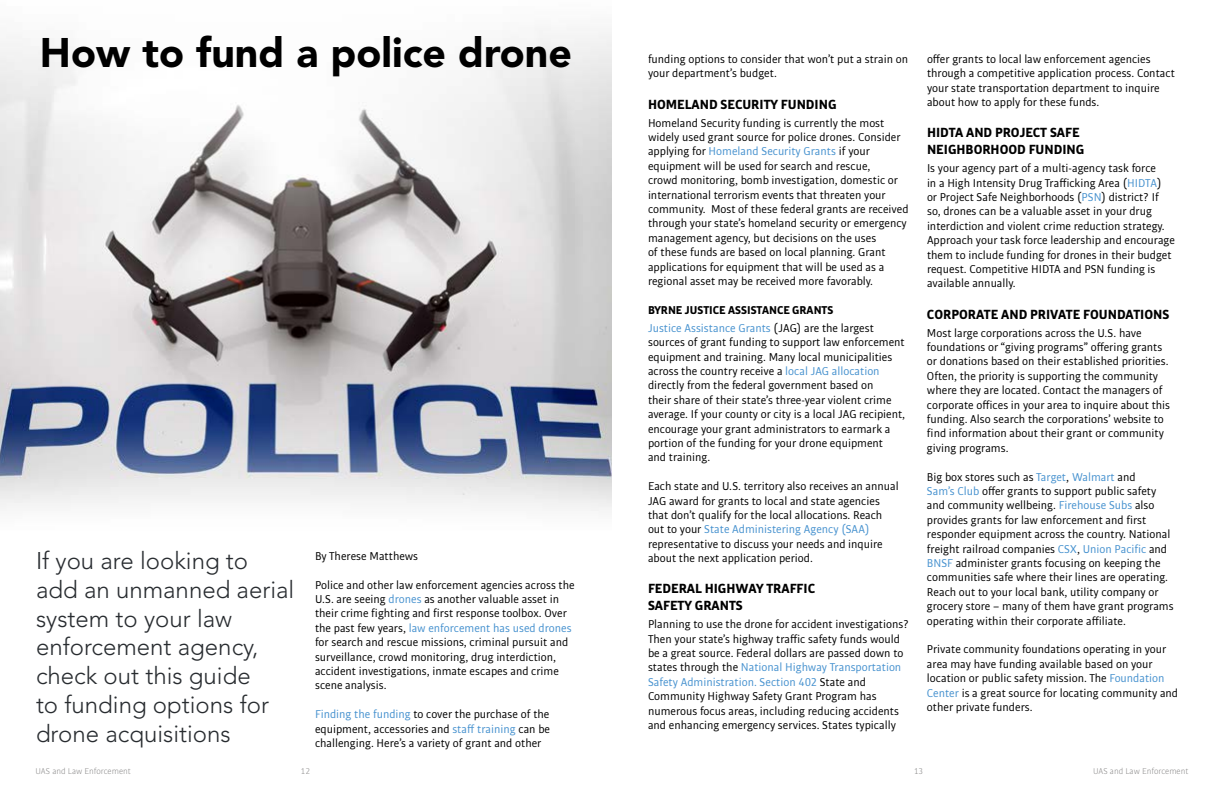
<style>
.page{position:relative;width:1224px;height:792px;background:#fff}
.page>*{position:absolute;margin:0;border:0;box-sizing:border-box;transform-origin:0 0}
.t1{font:900 41px "Avenir LT Std";color:#000}
.t2{font:300 24px/28.8px "Avenir LT Std";color:#282c30}
.t3{font:700 14px/16.8px "Bulo";color:#000}
.t4{font:12px/14.4px "Bulo";color:#000}
.t5{font:700 12px/18px "Bulo";color:#000}
.t6{font:300 9px "Bulo";color:#888787}
.s1{color:#4792cf}
.s2{font-weight:400;color:#4792cf}
.s3{font-weight:400}
</style>
<div class="page">
<img style="left:0;top:30px;width:612px;height:481px">
<h1 class="t1" style="left:40px;top:28px;width:534px">How to fund a police drone</h1>
<h2 class="t2" style="left:36px;top:546px;width:260px">If you are looking to add an unmanned aerial system to your law enforcement agency, check out this guide<br>to funding options for drone acquisitions</h2>
<p class="t4" style="left:315px;top:548px;width:105px">By Therese Matthews</p>
<p class="t4" style="left:315px;top:577px;width:261px">Police and other law enforcement agencies across the U.S. are seeing <span class="s1">drones</span> as another valuable asset in their crime fighting and first response toolbox. Over the past few years, <span class="s1">law enforcement has used drones </span>for search and rescue missions, criminal pursuit and surveillance, crowd monitoring, drug interdiction, accident investigations, inmate escapes and crime scene analysis.</p>
<p class="t4" style="left:315px;top:707px;width:237px;text-align:justify"><span class="s1">Finding the funding</span> to cover the purchase of the equipment, accessories and <span class="s1">staff training</span> can be challenging. Here’s a variety of grant and other</p>
<p class="t4" style="left:648px;top:52px;width:262px">funding options to consider that won’t put a strain on your department’s budget.</p>
<p class="t3" style="left:648px;top:96px;width:190px">HOMELAND SECURITY FUNDING</p>
<p class="t4" style="left:648px;top:115px;width:262px">Homeland Security funding is currently the most widely used grant source for police drones. Consider applying for <span class="s1">Homeland Security Grants</span> if your equipment will be used for search and rescue,<br>crowd monitoring, bomb investigation, domestic or international terrorism events that threaten your community. Most of these federal grants are received through your state’s homeland security or emergency management agency, but decisions on the uses<br>of these funds are based on local planning. Grant applications for equipment that will be used as a regional asset may be received more favorably.</p>
<p class="t5" style="left:648px;top:301px;width:228px">BYRNE JUSTICE ASSISTANCE GRANTS<br><span class="s2">Justice Assistance Grants</span> <span class="s3">(JAG) are the largest</span></p>
<p class="t4" style="left:648px;top:335px;width:259px">sources of grant funding to support law enforcement equipment and training. Many local municipalities across the country receive a <span class="s1">local JAG allocation </span>directly from the federal government based on<br>their share of their state’s three-year violent crime average. If your county or city is a local JAG recipient, encourage your grant administrators to earmark a portion of the funding for your drone equipment<br>and training.</p>
<p class="t4" style="left:648px;top:479px;width:252px">Each state and U.S. territory also receives an annual JAG award for grants to local and state agencies that don’t qualify for the local allocations. Reach out to your <span class="s1">State Administering Agency (SAA) </span>representative to discuss your needs and inquire about the next application period.</p>
<p class="t3" style="left:648px;top:580px;width:169px">FEDERAL HIGHWAY TRAFFIC<br>SAFETY GRANTS</p>
<p class="t4" style="left:648px;top:617px;width:263px">Planning to use the drone for accident investigations?<br>Then your state’s highway traffic safety funds would be a great source. Federal dollars are passed down to states through the <span class="s1">National Highway Transportation Safety Administration. Section 402</span> State and Community Highway Safety Grant Program has numerous focus areas, including reducing accidents and enhancing emergency services. States typically</p>
<p class="t4" style="left:927px;top:52px;width:249px">offer grants to local law enforcement agencies through a competitive application process. Contact your state transportation department to inquire about how to apply for these funds.</p>
<p class="t3" style="left:927px;top:124px;width:159px">HIDTA AND PROJECT SAFE<br>NEIGHBORHOOD FUNDING</p>
<p class="t4" style="left:927px;top:161px;width:249px">Is your agency part of a multi-agency task force<br>in a High Intensity Drug Trafficking Area (<span class="s1">HIDTA</span>)<br>or Project Safe Neighborhoods (<span class="s1">PSN</span>) district? If so, drones can be a valuable asset in your drug interdiction and violent crime reduction strategy.<br>Approach your task force leadership and encourage them to include funding for drones in their budget request. Competitive HIDTA and PSN funding is available annually.</p>
<p class="t3" style="left:927px;top:306px;width:244px">CORPORATE AND PRIVATE FOUNDATIONS</p>
<p class="t4" style="left:927px;top:325px;width:245px">Most large corporations across the U.S. have foundations or “giving programs” offering grants or donations based on their established priorities.<br>Often, the priority is supporting the community where they are located. Contact the managers of corporate offices in your area to inquire about this funding. Also search the corporations’ website to find information about their grant or community giving programs.</p>
<p class="t4" style="left:927px;top:469px;width:248px">Big box stores such as <span class="s1">Target</span>, <span class="s1">Walmart</span> and<br><span class="s1">Sam’s Club</span> offer grants to support public safety and community wellbeing. <span class="s1">Firehouse Subs</span> also provides grants for law enforcement and first responder equipment across the country. National freight railroad companies <span class="s1">CSX</span>, <span class="s1">Union Pacific</span> and <span class="s1">BNSF</span> administer grants focusing on keeping the communities safe where their lines are operating.<br>Reach out to your local bank, utility company or grocery store – many of them have grant programs operating within their corporate affiliate.</p>
<p class="t4" style="left:927px;top:642px;width:253px">Private community foundations operating in your area may have funding available based on your location or public safety mission. The <span class="s1">Foundation Center</span> is a great source for locating community and other private funders.</p>
<p class="t6" style="left:36px;top:766px;width:97px">UAS and Law Enforcement</p>
<p class="t6" style="left:301px;top:766px;width:10px">12</p>
<p class="t6" style="left:915px;top:766px;width:10px">13</p>
<p class="t6" style="left:1093px;top:766px;width:97px">UAS and Law Enforcement</p>
</div>
